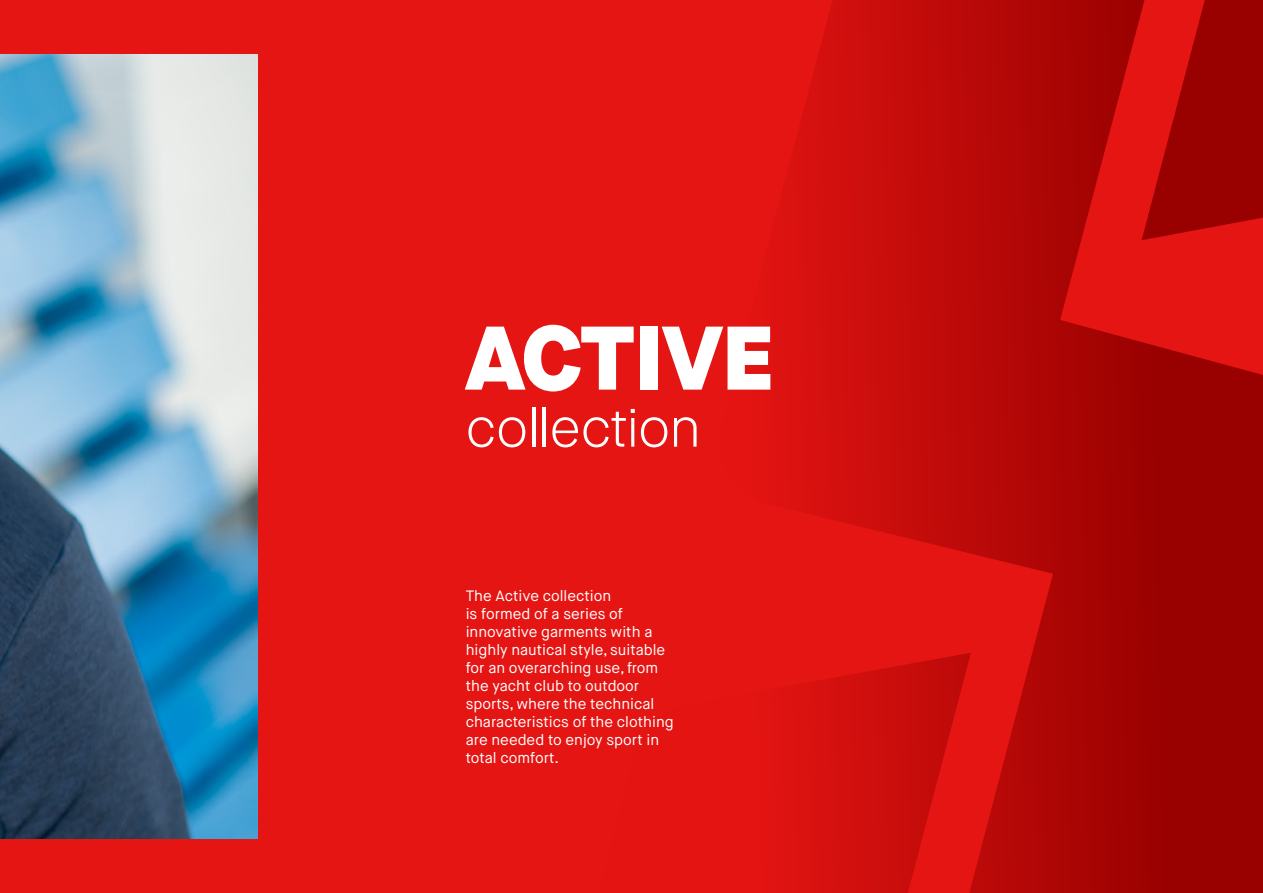
<style>
.page{position:relative;width:1263px;height:893px;background:#e41513}
.page>*{position:absolute;margin:0;border:0;box-sizing:border-box;transform-origin:0 0}
.t1{font:900 90px "Maison Neue";color:#fff}
.t2{font:300 54px "Maison Neue";color:#fff}
.t3{font:15px/18px "Maison Neue";color:#fff}
</style>
<div class="page">
<svg style="left:795px;top:0;width:468px;height:893px"></svg>
<img style="left:0;top:54px;width:257px;height:785px">
<h1 class="t1" style="left:466px;top:290px;width:309px">ACTIVE</h1>
<h2 class="t2" style="left:466px;top:393px;width:236px">collection</h2>
<p class="t3" style="left:466px;top:587px;width:210px">The Active collection<br>is formed of a series of innovative garments with a highly nautical style, suitable for an overarching use, from the yacht club to outdoor sports, where the technical characteristics of the clothing are needed to enjoy sport in total comfort.</p>
</div>
